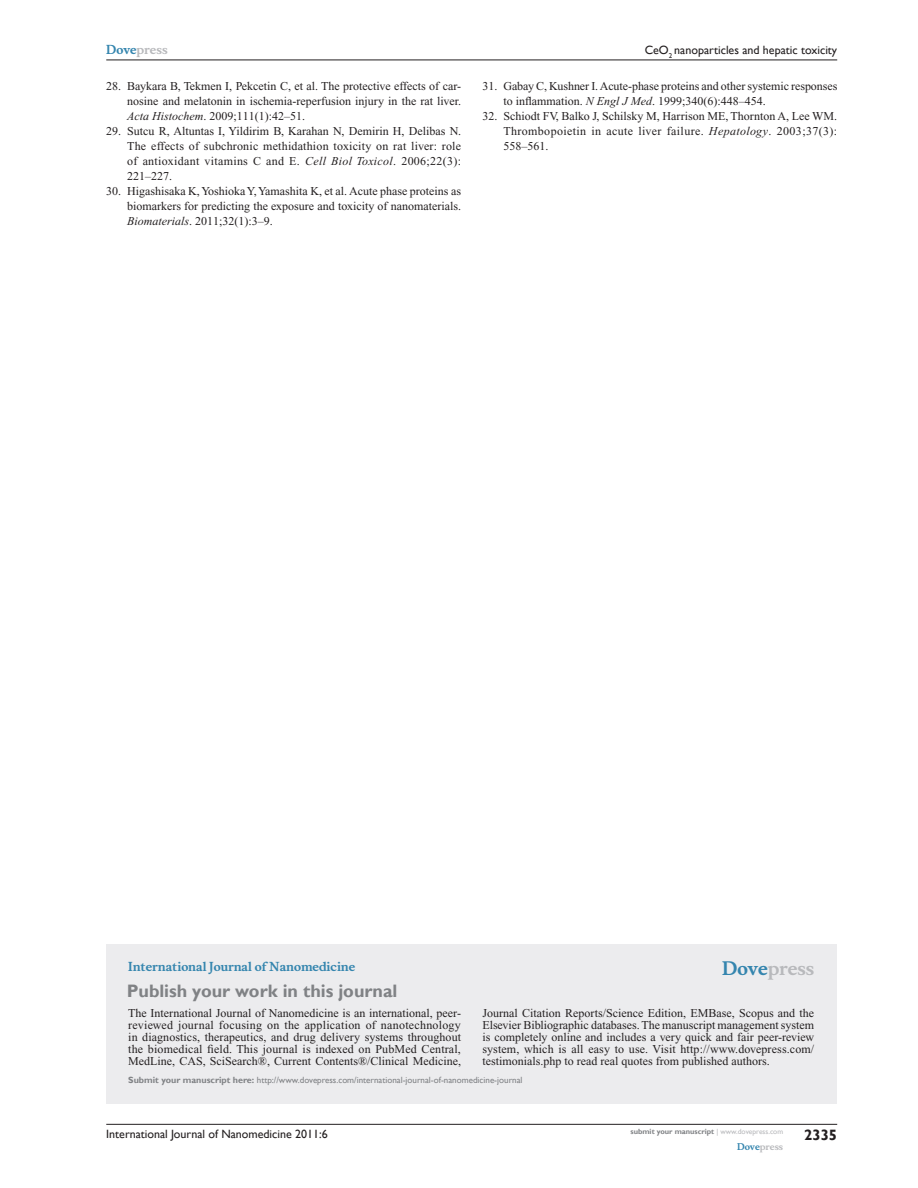
<style>
.page{position:relative;width:918px;height:1188px;background:#fff}
.page>*{position:absolute;margin:0;border:0;box-sizing:border-box;transform-origin:0 0}
.t1{font:700 18px "Gill Sans";color:#808285}
.t2{font:700 18px "Musee";color:#b8b9bc}
.t3{font:700 15px "Gill Sans";color:#231f20}
.t4{font:12px/15px "Times New Roman";color:#231f20;text-align:justify}
.t5{font:12px "Gill Sans";color:#231f20}
.t6{font:700 12px "Musee";color:#3485ae}
.t7{font:700 12px "Musee";color:#b8b9bc}
.t8{font:9px "Gill Sans";color:#808285}
.t9{font:700 9px "Musee";color:#b8b9bc}
.t10{font:700 7.5px "Gill Sans";color:#808285}
.s1{color:#3485ae}
.s2{font-style:italic}
.s3{font-weight:700}
.s4{font-weight:400;color:#b8b9bc}
</style>
<div class="page">
<div style="left:106px;top:944px;width:731px;height:159px;background:#ececee"></div>
<hr style="left:106px;top:1124px;width:731px;height:1px;background:#231f20">
<hr style="left:106px;top:60px;width:731px;height:1px;background:#231f20">
<p class="t7" style="left:106px;top:43px;width:63px"><span class="s1">Dove</span>press</p>
<p class="t4" style="left:127px;top:79px;width:335px;text-indent:-21px">28. Baykara B, Tekmen I, Pekcetin C, et al. The protective effects of car&shy;nosine and melatonin in ischemia-reperfusion injury in the rat liver.<br><span class="s2">Acta Histochem</span>. 2009;111(1):42–51.</p>
<p class="t4" style="left:127px;top:124px;width:335px;text-indent:-21px">29. Sutcu R, Altuntas I, Yildirim B, Karahan N, Demirin H, Delibas N.<br>The effects of subchronic methidathion toxicity on rat liver: role of antioxidant vitamins C and E. <span class="s2">Cell Biol Toxicol</span>. 2006;22(3):<br>221–227.</p>
<p class="t4" style="left:127px;top:184px;width:335px;text-indent:-21px">30. Higashisaka K, Yoshioka Y, Yamashita K, et al. Acute phase proteins as biomarkers for predicting the exposure and toxicity of nanomaterials.<br><span class="s2">Biomaterials</span>. 2011;32(1):3–9.</p>
<p class="t5" style="left:645px;top:43px;width:194px">CeO<sub>2</sub> nanoparticles and hepatic toxicity</p>
<p class="t4" style="left:503px;top:79px;width:335px;text-indent:-21px">31. Gabay C, Kushner I. Acute-phase proteins and other systemic responses to inflammation. <span class="s2">N Engl J Med</span>. 1999;340(6):448–454.</p>
<p class="t4" style="left:503px;top:109px;width:335px;text-indent:-21px">32. Schiodt FV, Balko J, Schilsky M, Harrison ME, Thornton A, Lee WM.<br>Thrombopoietin in acute liver failure. <span class="s2">Hepatology</span>. 2003;37(3):<br>558–561.</p>
<p class="t6" style="left:128px;top:959px;width:228px">International Journal of Nanomedicine</p>
<h1 class="t1" style="left:127px;top:980px;width:272px">Publish your work in this journal</h1>
<h1 class="t2" style="left:722px;top:958px;width:94px"><span class="s1">Dove</span>press</h1>
<p class="t4" style="left:128px;top:1007px;width:334px;line-height:12px">The International Journal of Nanomedicine is an international, peer&shy;reviewed journal focusing on the application of nanotechnology in diagnostics, therapeutics, and drug delivery systems throughout the biomedical field. This journal is indexed on PubMed Central, MedLine, CAS, SciSearch®, Current Contents®/Clinical Medicine,</p>
<p class="t4" style="left:482px;top:1007px;width:333px;line-height:12px">Journal Citation Reports/Science Edition, EMBase, Scopus and the Elsevier Bibliographic databases. The manuscript management system is completely online and includes a very quick and fair peer-review system, which is all easy to use. Visit http://www.dovepress.com/ testimonials.php to read real quotes from published authors.</p>
<p class="t8" style="left:128px;top:1075px;width:396px"><span class="s3">Submit your manuscript here:</span> http://www.dovepress.com/international-journal-of-nanomedicine-journal</p>
<p class="t5" style="left:106px;top:1127px;width:223px">International Journal of Nanomedicine 2011:6</p>
<p class="t10" style="left:631px;top:1127px;width:154px">submit your manuscript <span class="s4">| www.dovepress.com</span></p>
<p class="t9" style="left:737px;top:1141px;width:48px"><span class="s1">Dove</span>press</p>
<p class="t3" style="left:804px;top:1126px;width:35px">2335</p>
</div>
